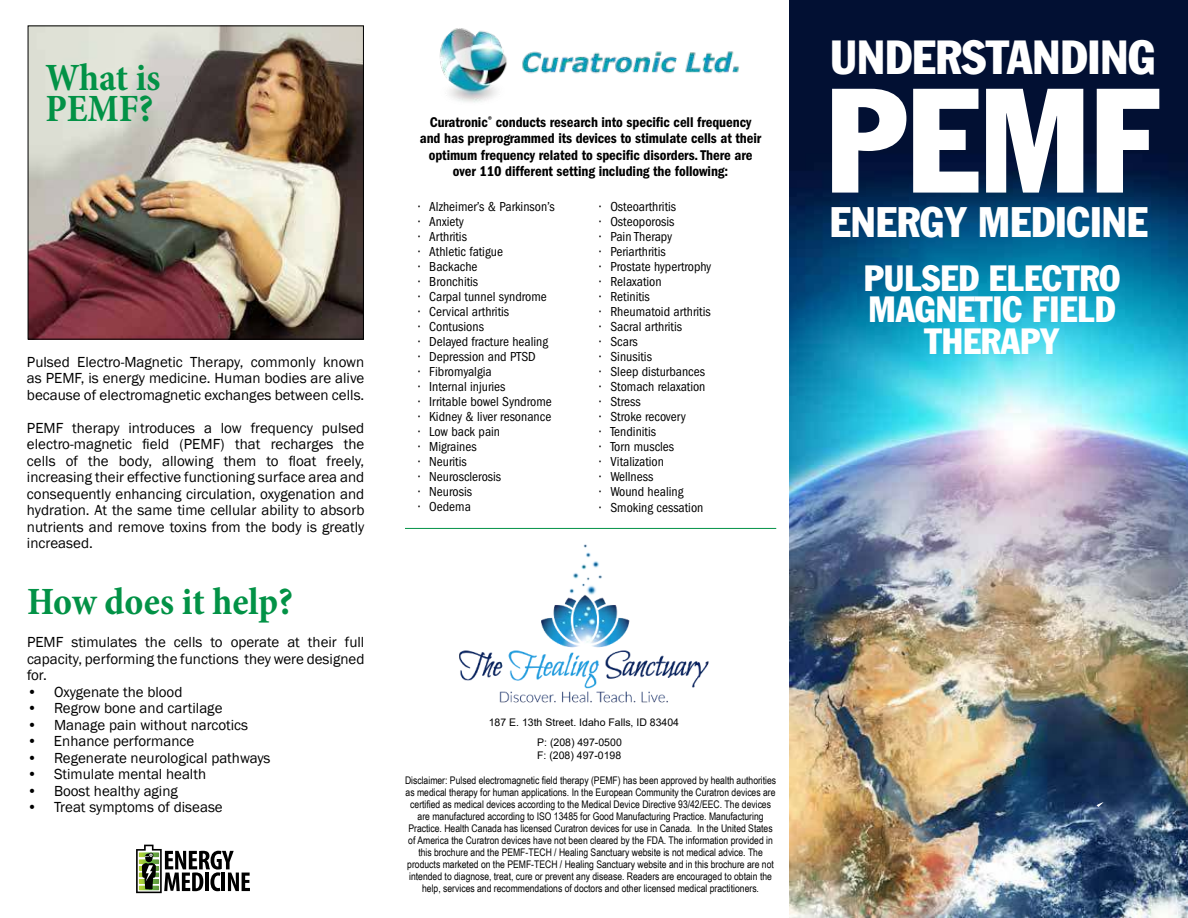
<style>
.page{position:relative;width:1188px;height:918px;background:#fff}
.page>*{position:absolute;margin:0;border:0;box-sizing:border-box;transform-origin:0 0}
.t1{font:condensed 145.8px "Franklin Gothic";color:#fff}
.t2{font:condensed 47.1px "Franklin Gothic";color:#fff}
.t3{font:condensed 42px "Franklin Gothic";color:#fff}
.t4{font:700 condensed 39px/31.2px "Minion Pro";color:#029246}
.t5{font:condensed 36px/31.3px "Franklin Gothic";color:#fff;text-align:center}
.t6{font:15px/16.5px "Franklin Gothic";color:#000;text-align:justify}
.t7{font:600 condensed 14.7px/16.5px "Franklin Gothic";letter-spacing:-.005em;color:#000;text-align:center}
.t8{font:condensed 13.5px "Franklin Gothic";color:#000}
.t9{font:10.5px/12px "Arial Narrow";color:#000;text-align:center}
.t10{font:10.5px/19.8px "Arial";color:#000}
</style>
<div class="page">
<img style="left:790px;top:0;width:398px;height:918px">
<svg style="left:1097px;top:802px;width:7px;height:5px"></svg>
<hr style="left:405px;top:528px;width:371px;height:1px;background:#029246">
<div style="left:416px;top:527px;width:353px;height:109px;background:#fff"></div>
<img style="left:30px;top:28px;width:332px;height:310px">
<div style="left:28px;top:26px;width:336px;height:314px;border:1px solid #000"></div>
<svg style="left:136px;top:845px;width:114px;height:48px"></svg>
<img style="left:439px;top:28px;width:300px;height:75px">
<img style="left:459px;top:544px;width:250px;height:159px">
<h3 class="t4" style="left:45px;top:65px;width:117px">What is<br>PEMF?</h3>
<h3 class="t6" style="left:27px;top:354px;width:339px">Pulsed Electro-Magnetic Therapy, commonly known as PEMF, is energy medicine. Human bodies are alive because of electromagnetic exchanges between cells.</h3>
<p class="t6" style="left:27px;top:420px;width:339px">PEMF therapy introduces a low frequency pulsed electro-magnetic field (PEMF) that recharges the cells of the body, allowing them to float freely, increasing their effective functioning surface area and consequently enhancing circulation, oxygenation and hydration. At the same time cellular ability to absorb nutrients and remove toxins from the body is greatly increased.</p>
<h3 class="t4" style="left:27px;top:589px;width:268px">How does it help?</h3>
<h3 class="t6" style="left:27px;top:635px;width:339px">PEMF stimulates the cells to operate at their full capacity, performing the functions they were designed for.</h3>
<h3 class="t6" style="left:27px;top:684px;width:157px">• Oxygenate the blood</h3>
<h3 class="t6" style="left:27px;top:701px;width:197px">• Regrow bone and cartilage</h3>
<h3 class="t6" style="left:27px;top:717px;width:223px">• Manage pain without narcotics</h3>
<h3 class="t6" style="left:27px;top:734px;width:169px">• Enhance performance</h3>
<h3 class="t6" style="left:27px;top:750px;width:245px">• Regenerate neurological pathways</h3>
<h3 class="t6" style="left:27px;top:767px;width:181px">• Stimulate mental health</h3>
<h3 class="t6" style="left:27px;top:783px;width:152px">• Boost healthy aging</h3>
<h3 class="t6" style="left:27px;top:800px;width:197px">• Treat symptoms of disease</h3>
<p class="t7" style="left:420px;top:115px;width:343px">Curatronic<sup>®</sup> conducts research into specific cell frequency and has preprogrammed its devices to stimulate cells at their optimum frequency related to specific disorders. There are over 110 different setting including the following:</p>
<p class="t8" style="left:418px;top:202px;width:138px">• Alzheimer’s &amp; Parkinson’s</p>
<p class="t8" style="left:418px;top:217px;width:47px">• Anxiety</p>
<p class="t8" style="left:418px;top:232px;width:50px">• Arthritis</p>
<p class="t8" style="left:418px;top:247px;width:86px">• Athletic fatigue</p>
<p class="t8" style="left:418px;top:262px;width:61px">• Backache</p>
<p class="t8" style="left:418px;top:277px;width:61px">• Bronchitis</p>
<p class="t8" style="left:418px;top:292px;width:130px">• Carpal tunnel syndrome</p>
<p class="t8" style="left:418px;top:307px;width:92px">• Cervical arthritis</p>
<p class="t8" style="left:418px;top:322px;width:67px">• Contusions</p>
<p class="t8" style="left:418px;top:337px;width:131px">• Delayed fracture healing</p>
<p class="t8" style="left:418px;top:352px;width:119px">• Depression and PTSD</p>
<p class="t8" style="left:418px;top:367px;width:75px">• Fibromyalgia</p>
<p class="t8" style="left:418px;top:382px;width:89px">• Internal injuries</p>
<p class="t8" style="left:418px;top:397px;width:135px">• Irritable bowel Syndrome</p>
<p class="t8" style="left:418px;top:412px;width:134px">• Kidney &amp; liver resonance</p>
<p class="t8" style="left:418px;top:427px;width:83px">• Low back pain</p>
<p class="t8" style="left:418px;top:442px;width:60px">• Migraines</p>
<p class="t8" style="left:418px;top:457px;width:50px">• Neuritis</p>
<p class="t8" style="left:418px;top:472px;width:84px">• Neurosclerosis</p>
<p class="t8" style="left:418px;top:487px;width:55px">• Neurosis</p>
<p class="t8" style="left:418px;top:502px;width:54px">• Oedema</p>
<p class="t8" style="left:600px;top:202px;width:78px">• Osteoarthritis</p>
<p class="t8" style="left:600px;top:217px;width:76px">• Osteoporosis</p>
<p class="t8" style="left:600px;top:232px;width:74px">• Pain Therapy</p>
<p class="t8" style="left:600px;top:247px;width:68px">• Periarthritis</p>
<p class="t8" style="left:600px;top:262px;width:113px">• Prostate hypertrophy</p>
<p class="t8" style="left:600px;top:277px;width:64px">• Relaxation</p>
<p class="t8" style="left:600px;top:292px;width:52px">• Retinitis</p>
<p class="t8" style="left:600px;top:307px;width:113px">• Rheumatoid arthritis</p>
<p class="t8" style="left:600px;top:322px;width:84px">• Sacral arthritis</p>
<p class="t8" style="left:600px;top:337px;width:40px">• Scars</p>
<p class="t8" style="left:600px;top:352px;width:54px">• Sinusitis</p>
<p class="t8" style="left:600px;top:367px;width:107px">• Sleep disturbances</p>
<p class="t8" style="left:600px;top:382px;width:107px">• Stomach relaxation</p>
<p class="t8" style="left:600px;top:397px;width:43px">• Stress</p>
<p class="t8" style="left:600px;top:412px;width:88px">• Stroke recovery</p>
<p class="t8" style="left:600px;top:427px;width:58px">• Tendinitis</p>
<p class="t8" style="left:600px;top:442px;width:76px">• Torn muscles</p>
<p class="t8" style="left:600px;top:457px;width:66px">• Vitalization</p>
<p class="t8" style="left:600px;top:472px;width:55px">• Wellness</p>
<p class="t8" style="left:600px;top:487px;width:85px">• Wound healing</p>
<p class="t8" style="left:600px;top:503px;width:105px">• Smoking cessation</p>
<p class="t10" style="left:537px;top:713px;width:143px;text-indent:-48px">187 E. 13th Street. Idaho Falls, ID 83404<br>P: (208) 497-0500</p>
<p class="t10" style="left:537px;top:745px;width:86px">F: (208) 497-0198</p>
<p class="t9" style="left:405px;top:774px;width:373px">Disclaimer: Pulsed electromagnetic field therapy (PEMF) has been approved by health authorities as medical therapy for human applications. In the European Community the Curatron devices are certified as medical devices according to the Medical Device Directive 93/42/EEC. The devices are manufactured according to ISO 13485 for Good Manufacturing Practice. Manufacturing Practice. Health Canada has licensed Curatron devices for use in Canada. In the United States of America the Curatron devices have not been cleared by the FDA. The information provided in this brochure and the PEMF-TECH / Healing Sanctuary website is not medical advice. The products marketed on the PEMF-TECH / Healing Sanctuary website and in this brochure are not intended to diagnose, treat, cure or prevent any disease. Readers are encouraged to obtain the help, services and recommendations of doctors and other licensed medical practitioners.</p>
<h2 class="t2" style="left:830px;top:30px;width:327px">UNDERSTANDING</h2>
<h1 class="t1" style="left:825px;top:57px;width:336px">PEMF</h1>
<h3 class="t3" style="left:830px;top:198px;width:319px">ENERGY MEDICINE</h3>
<h3 class="t5" style="left:864px;top:263px;width:258px">PULSED ELECTRO<br>MAGNETIC FIELD<br>THERAPY</h3>
</div>
